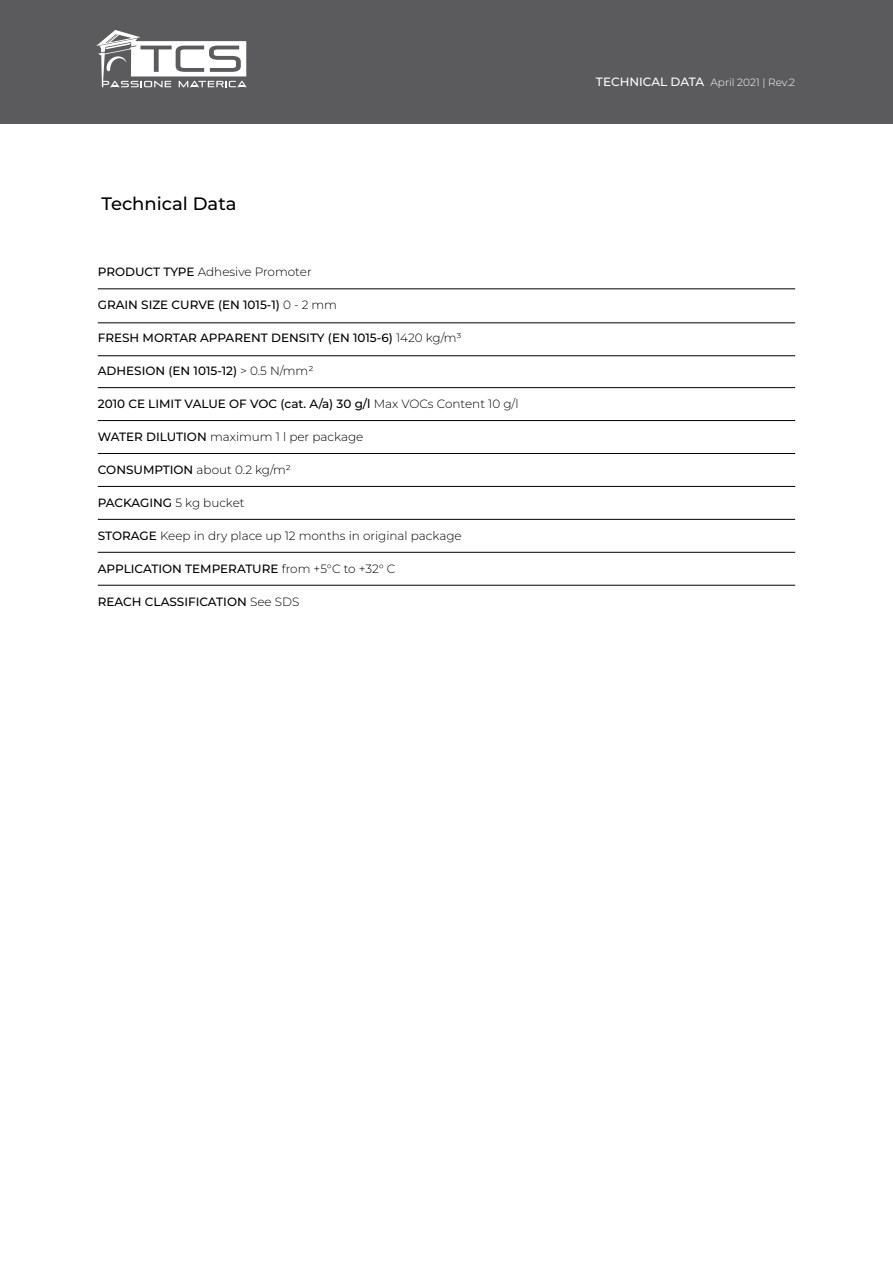
<style>
.page{position:relative;width:893px;height:1263px;background:#fff}
.page>*{position:absolute;margin:0;border:0;box-sizing:border-box;transform-origin:0 0}
.t1{font:100 18px "Montserrat";color:#000}
.t2{font:100 12px "Montserrat";color:#000}
.t3{font:300 12px "Montserrat";color:#000}
.t4{font:300 10.5px "Montserrat";color:#fff}
.s1{font-weight:100}
.s2{font-weight:300}
.s3{font-weight:100;font-size:12px}
</style>
<div class="page">
<div style="left:0;top:0;width:893px;height:123px;background:#5b5a5c"></div>
<svg style="left:96px;top:30px;width:151px;height:57px"></svg>
<hr style="left:98px;top:289px;width:697px;height:1px;background:#000">
<hr style="left:98px;top:323px;width:697px;height:1px;background:#000">
<hr style="left:98px;top:355px;width:697px;height:1px;background:#000">
<hr style="left:98px;top:453px;width:697px;height:1px;background:#000">
<hr style="left:98px;top:387px;width:697px;height:1px;background:#000">
<hr style="left:98px;top:486px;width:697px;height:1px;background:#000">
<hr style="left:98px;top:420px;width:697px;height:1px;background:#000">
<hr style="left:98px;top:519px;width:697px;height:1px;background:#000">
<hr style="left:98px;top:552px;width:697px;height:1px;background:#000">
<hr style="left:98px;top:585px;width:697px;height:1px;background:#000">
<h1 class="t1" style="left:102px;top:192px;width:137px">Technical Data</h1>
<p class="t3" style="left:98px;top:264px;width:215px"><span class="s1">PRODUCT TYPE</span> Adhesive Promoter</p>
<p class="t2" style="left:98px;top:297px;width:241px">GRAIN SIZE CURVE (EN 1015-1) <span class="s2">0 - 2 mm</span></p>
<p class="t2" style="left:98px;top:330px;width:365px">FRESH MORTAR APPARENT DENSITY (EN 1015-6) <span class="s2">1420 kg/m³</span></p>
<p class="t2" style="left:98px;top:363px;width:217px">ADHESION (EN 1015-12) <span class="s2">&gt; 0.5 N/mm²</span></p>
<p class="t2" style="left:98px;top:396px;width:422px">2010 CE LIMIT VALUE OF VOC (cat. A/a) 30 g/l <span class="s2">Max VOCs Content 10 g/l</span></p>
<p class="t3" style="left:98px;top:429px;width:267px"><span class="s1">WATER DILUTION</span> maximum 1 l per package</p>
<p class="t3" style="left:98px;top:462px;width:195px"><span class="s1">CONSUMPTION</span> about 0.2 kg/m²</p>
<p class="t2" style="left:98px;top:495px;width:148px">PACKAGING <span class="s2">5 kg bucket</span></p>
<p class="t3" style="left:98px;top:528px;width:365px"><span class="s1">STORAGE</span> Keep in dry place up 12 months in original package</p>
<p class="t2" style="left:98px;top:561px;width:299px">APPLICATION TEMPERATURE <span class="s2">from +5°C to +32° C</span></p>
<p class="t2" style="left:98px;top:594px;width:203px">REACH CLASSIFICATION <span class="s2">See SDS</span></p>
<p class="t4" style="left:596px;top:75px;width:201px"><span class="s3">TECHNICAL DATA</span> April 2021 | Rev.2</p>
</div>
